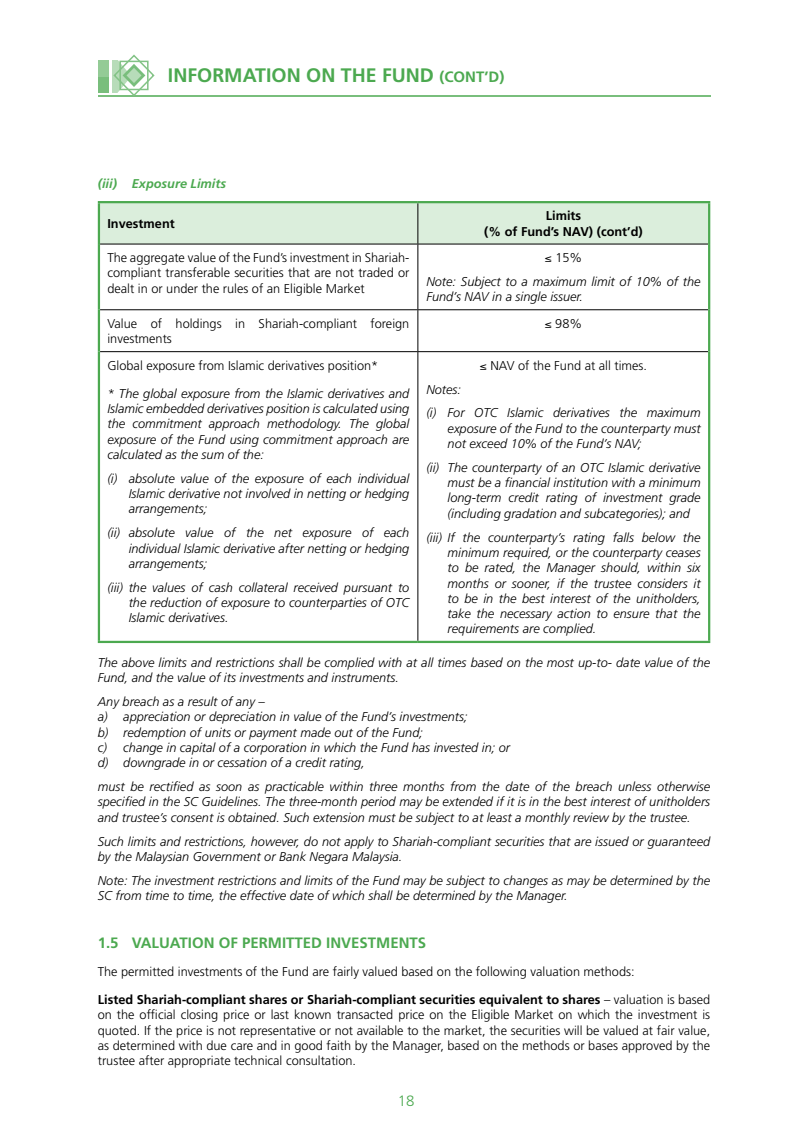
<style>
.page{position:relative;width:808px;height:1136px;background:#fff}
.page>*{position:absolute;margin:0;border:0;box-sizing:border-box;transform-origin:0 0}
.t1{font:700 19.5px "Frutiger";color:#4ca950}
.t2{font:700 15px "Frutiger";color:#4ca950}
.t3{font:300 15px "Frutiger";color:#4ca950}
.t4{font:italic 300 12.75px/15.3px "Frutiger";color:#000;text-align:justify}
.t5{font:300 12.75px/15.3px "Frutiger";color:#000;text-align:justify}
.t6{font:700 12.75px/15.3px "Frutiger";color:#000;text-align:center}
.t7{font:italic 700 12.75px "Frutiger";color:#4ca950}
.s1{font-size:15px}
.s2{font-style:normal}
.s3{font-weight:700}
</style>
<div class="page">
<div style="left:100px;top:203px;width:608px;height:41px;background:#dbeedc"></div>
<hr style="left:417px;top:203px;width:1px;height:41px;background:#000">
<hr style="left:100px;top:244px;width:318px;height:1px;background:#000">
<hr style="left:418px;top:244px;width:290px;height:1px;background:#000">
<hr style="left:417px;top:244px;width:1px;height:65px;background:#000">
<hr style="left:100px;top:309px;width:318px;height:1px;background:#000">
<hr style="left:418px;top:309px;width:290px;height:1px;background:#000">
<hr style="left:417px;top:310px;width:1px;height:41px;background:#000">
<hr style="left:100px;top:351px;width:318px;height:1px;background:#000">
<hr style="left:418px;top:351px;width:290px;height:1px;background:#000">
<hr style="left:417px;top:352px;width:1px;height:288px;background:#000">
<hr style="left:98px;top:310px;width:2px;height:41px;background:#4ca950">
<hr style="left:708px;top:310px;width:2px;height:41px;background:#4ca950">
<hr style="left:98px;top:351px;width:2px;height:289px;background:#4ca950">
<hr style="left:708px;top:351px;width:2px;height:289px;background:#4ca950">
<hr style="left:98px;top:203px;width:2px;height:41px;background:#4ca950">
<hr style="left:98px;top:201px;width:320px;height:2px;background:#4ca950">
<hr style="left:418px;top:201px;width:292px;height:2px;background:#4ca950">
<hr style="left:708px;top:203px;width:2px;height:41px;background:#4ca950">
<hr style="left:98px;top:244px;width:2px;height:66px;background:#4ca950">
<hr style="left:708px;top:244px;width:2px;height:66px;background:#4ca950">
<hr style="left:98px;top:640px;width:320px;height:3px;background:#4ca950">
<hr style="left:418px;top:640px;width:292px;height:3px;background:#4ca950">
<hr style="left:98px;top:95px;width:612px;height:2px;background:#79be7c">
<svg style="left:98px;top:54px;width:57px;height:41px"></svg>
<h1 class="t1" style="left:168px;top:64px;width:338px">INFORMATION ON THE FUND <span class="s1">(CONT’D)</span></h1>
<p class="t7" style="left:98px;top:176px;width:130px">(iii) Exposure Limits</p>
<p class="t6" style="left:107px;top:216px;width:69px">Investment</p>
<p class="t6" style="left:484px;top:208px;width:160px">Limits<br>(% of Fund’s NAV) (cont’d)</p>
<p class="t5" style="left:107px;top:250px;width:303px">The aggregate value of the Fund’s investment in Shariah&shy;compliant transferable securities that are not traded or dealt in or under the rules of an Eligible Market</p>
<p class="t4" style="left:426px;top:246px;width:276px;line-height:23.9px;text-align:center">≤ <span class="s2">15%<br></span>Note: Subject to a maximum limit of 10% of the</p>
<p class="t4" style="left:426px;top:289px;width:158px">Fund’s NAV in a single issuer.</p>
<p class="t5" style="left:107px;top:316px;width:303px">Value of holdings in Shariah-compliant foreign investments</p>
<p class="t5" style="left:545px;top:316px;width:39px">≤ 98%</p>
<p class="t5" style="left:107px;top:358px;width:272px">Global exposure from Islamic derivatives position*</p>
<p class="t4" style="left:107px;top:386px;width:303px">* The global exposure from the Islamic derivatives and Islamic embedded derivatives position is calculated using the commitment approach methodology. The global exposure of the Fund using commitment approach are calculated as the sum of the:</p>
<p class="t4" style="left:129px;top:471px;width:282px;text-indent:-21px">(i) absolute value of the exposure of each individual Islamic derivative not involved in netting or hedging arrangements;</p>
<p class="t4" style="left:129px;top:525px;width:282px;text-indent:-21px">(ii) absolute value of the net exposure of each individual Islamic derivative after netting or hedging arrangements;</p>
<p class="t4" style="left:129px;top:579px;width:282px;text-indent:-21px">(iii) the values of cash collateral received pursuant to the reduction of exposure to counterparties of OTC Islamic derivatives.</p>
<p class="t5" style="left:480px;top:358px;width:169px">≤ NAV of the Fund at all times.</p>
<p class="t4" style="left:426px;top:377px;width:276px;line-height:23.9px">Notes:<br>(i) For OTC Islamic derivatives the maximum</p>
<p class="t4" style="left:448px;top:421px;width:254px">exposure of the Fund to the counterparty must not exceed 10% of the Fund’s NAV;</p>
<p class="t4" style="left:448px;top:460px;width:255px;text-indent:-21px">(ii) The counterparty of an OTC Islamic derivative must be a financial institution with a minimum long-term credit rating of investment grade (including gradation and subcategories); and</p>
<p class="t4" style="left:448px;top:529px;width:255px;text-indent:-21px">(iii) If the counterparty’s rating falls below the minimum required, or the counterparty ceases to be rated, the Manager should, within six months or sooner, if the trustee considers it to be in the best interest of the unitholders, take the necessary action to ensure that the requirements are complied.</p>
<p class="t4" style="left:98px;top:655px;width:614px">The above limits and restrictions shall be complied with at all times based on the most up-to- date value of the<br>Fund, and the value of its investments and instruments.</p>
<p class="t4" style="left:98px;top:694px;width:414px;text-align:left">Any breach as a result of any –<br>a) appreciation or depreciation in value of the Fund’s investments;<br>b) redemption of units or payment made out of the Fund;<br>c) change in capital of a corporation in which the Fund has invested in; or d) downgrade in or cessation of a credit rating,</p>
<p class="t4" style="left:98px;top:779px;width:614px">must be rectified as soon as practicable within three months from the date of the breach unless otherwise specified in the SC Guidelines. The three-month period may be extended if it is in the best interest of unitholders and trustee’s consent is obtained. Such extension must be subject to at least a monthly review by the trustee.</p>
<p class="t4" style="left:98px;top:833px;width:614px">Such limits and restrictions, however, do not apply to Shariah-compliant securities that are issued or guaranteed by the Malaysian Government or Bank Negara Malaysia.</p>
<p class="t4" style="left:98px;top:872px;width:614px">Note: The investment restrictions and limits of the Fund may be subject to changes as may be determined by the<br>SC from time to time, the effective date of which shall be determined by the Manager.</p>
<p class="t2" style="left:98px;top:933px;width:330px">1.5 VALUATION OF PERMITTED INVESTMENTS</p>
<p class="t5" style="left:98px;top:957px;width:614px;line-height:28px">The permitted investments of the Fund are fairly valued based on the following valuation methods:<br><span class="s3">Listed Shariah-compliant shares or Shariah-compliant securities equivalent to shares</span> – valuation is based</p>
<p class="t5" style="left:98px;top:1007px;width:614px">on the official closing price or last known transacted price on the Eligible Market on which the investment is quoted. If the price is not representative or not available to the market, the securities will be valued at fair value, as determined with due care and in good faith by the Manager, based on the methods or bases approved by the trustee after appropriate technical consultation.</p>
<p class="t3" style="left:398px;top:1092px;width:18px">18</p>
</div>
